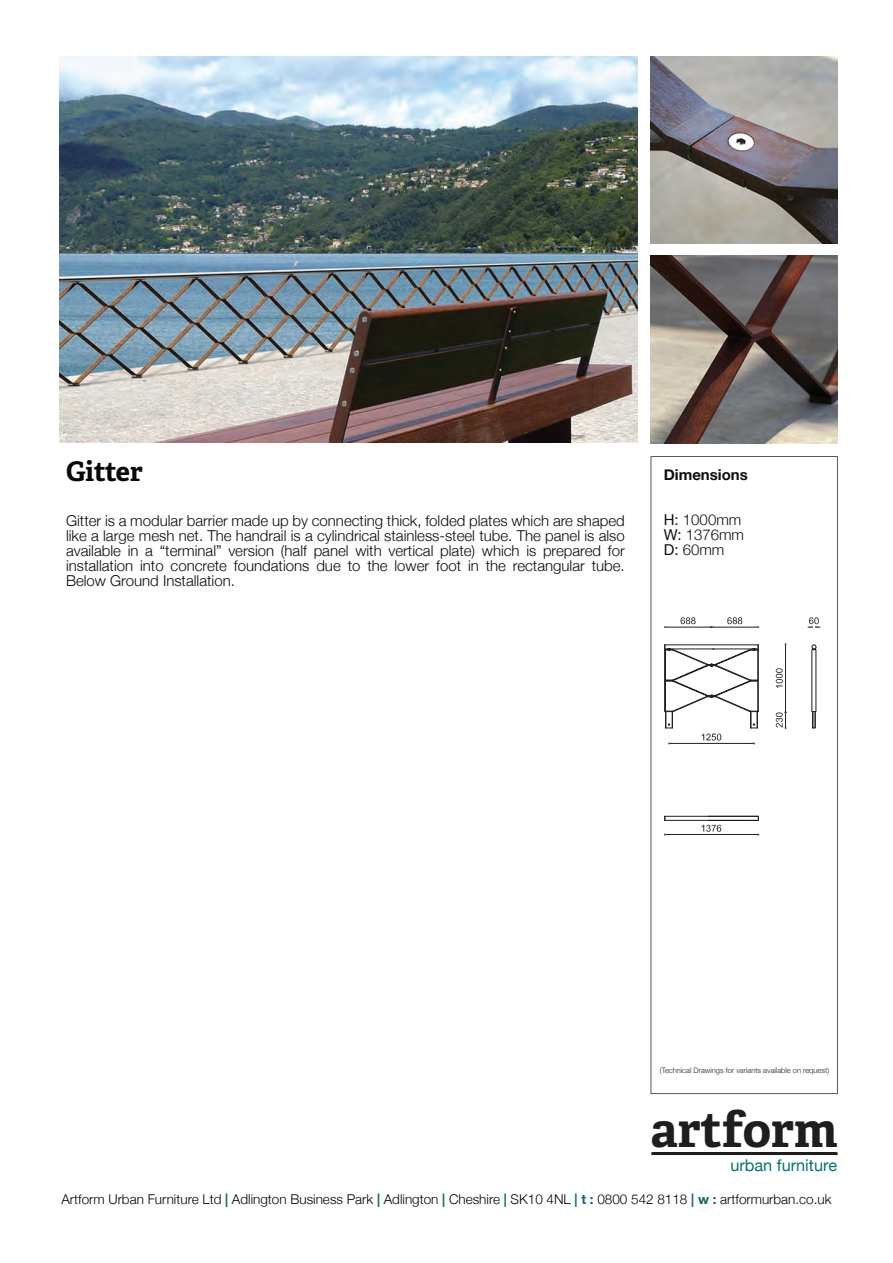
<style>
.page{position:relative;width:893px;height:1263px;background:#fff}
.page>*{position:absolute;margin:0;border:0;box-sizing:border-box;transform-origin:0 0}
.t1{font:700 48.9px "Adelle Basic";color:#201d1e}
.t2{font:700 27px "Adelle Basic";color:#080a09}
.t3{font:16.35px "Helvetica Neue";color:#057473}
.t4{font:300 15px/15px "Helvetica Neue";color:#080a09;text-align:justify}
.t5{font:300 15px/15px "Helvetica Neue";color:#0f100e}
.t6{font:700 15px "Helvetica Neue";color:#0f100e}
.t7{font:300 13.5px "Helvetica Neue";color:#050504}
.t8{font:300 7.5px "Helvetica Neue";color:#231f20}
.s1{font-weight:400}
.s2{font-weight:700;color:#106666}
</style>
<div class="page">
<svg style="left:651px;top:456px;width:187px;height:638px"></svg>
<div style="left:651px;top:1152px;width:187px;height:3px;border:2px solid #201d1e"></div>
<svg style="left:811px;top:644px;width:6px;height:6px"></svg>
<svg style="left:812px;top:711px;width:4px;height:17px"></svg>
<hr style="left:665px;top:820px;width:93px;height:1px;background:#211e1e">
<hr style="left:665px;top:816px;width:93px;height:1px;background:#211e1e">
<svg style="left:750px;top:816px;width:9px;height:5px"></svg>
<hr style="left:785px;top:646px;width:1px;height:64px;background:#211e1e">
<svg style="left:775px;top:668px;width:8px;height:20px"></svg>
<svg style="left:776px;top:710px;width:11px;height:19px"></svg>
<hr style="left:667px;top:834px;width:89px;height:1px;background:#211e1e">
<svg style="left:701px;top:816px;width:20px;height:16px"></svg>
<svg style="left:664px;top:645px;width:95px;height:99px"></svg>
<hr style="left:667px;top:627px;width:42px;height:1px;background:#211e1e">
<svg style="left:681px;top:617px;width:15px;height:7px"></svg>
<hr style="left:665px;top:645px;width:93px;height:1px;background:#211e1e">
<hr style="left:713px;top:627px;width:43px;height:1px;background:#211e1e">
<svg style="left:727px;top:617px;width:15px;height:7px"></svg>
<svg style="left:808px;top:617px;width:12px;height:11px"></svg>
<img style="left:60px;top:56px;width:578px;height:387px">
<img style="left:651px;top:56px;width:187px;height:187px">
<img style="left:651px;top:256px;width:187px;height:187px">
<h2 class="t2" style="left:66px;top:454px;width:78px">Gitter</h2>
<p class="t4" style="left:66px;top:513px;width:560px">Gitter is a modular barrier made up by connecting thick, folded plates which are shaped like a large mesh net. The handrail is a cylindrical stainless-steel tube. The panel is also available in a “terminal” version (half panel with vertical plate) which is prepared for installation into concrete foundations due to the lower foot in the rectangular tube.<br>Below Ground Installation.</p>
<p class="t6" style="left:664px;top:466px;width:86px">Dimensions</p>
<p class="t5" style="left:664px;top:512px;width:82px"><span class="s1">H:</span> 1000mm<br><span class="s1">W:</span> 1376mm<br><span class="s1">D:</span> 60mm</p>
<p class="t8" style="left:660px;top:1065px;width:171px">(Technical Drawings for variants available on request)</p>
<h1 class="t1" style="left:651px;top:1099px;width:189px">artform</h1>
<p class="t3" style="left:730px;top:1155px;width:108px">urban furniture</p>
<p class="t7" style="left:61px;top:1190px;width:772px">Artform Urban Furniture Ltd <span class="s2">|</span> Adlington Business Park <span class="s2">|</span> Adlington <span class="s2">|</span> Cheshire <span class="s2">|</span> SK10 4NL <span class="s2">| t :</span> 0800 542 8118 <span class="s2">| w :</span> artformurban.co.uk</p>
</div>
